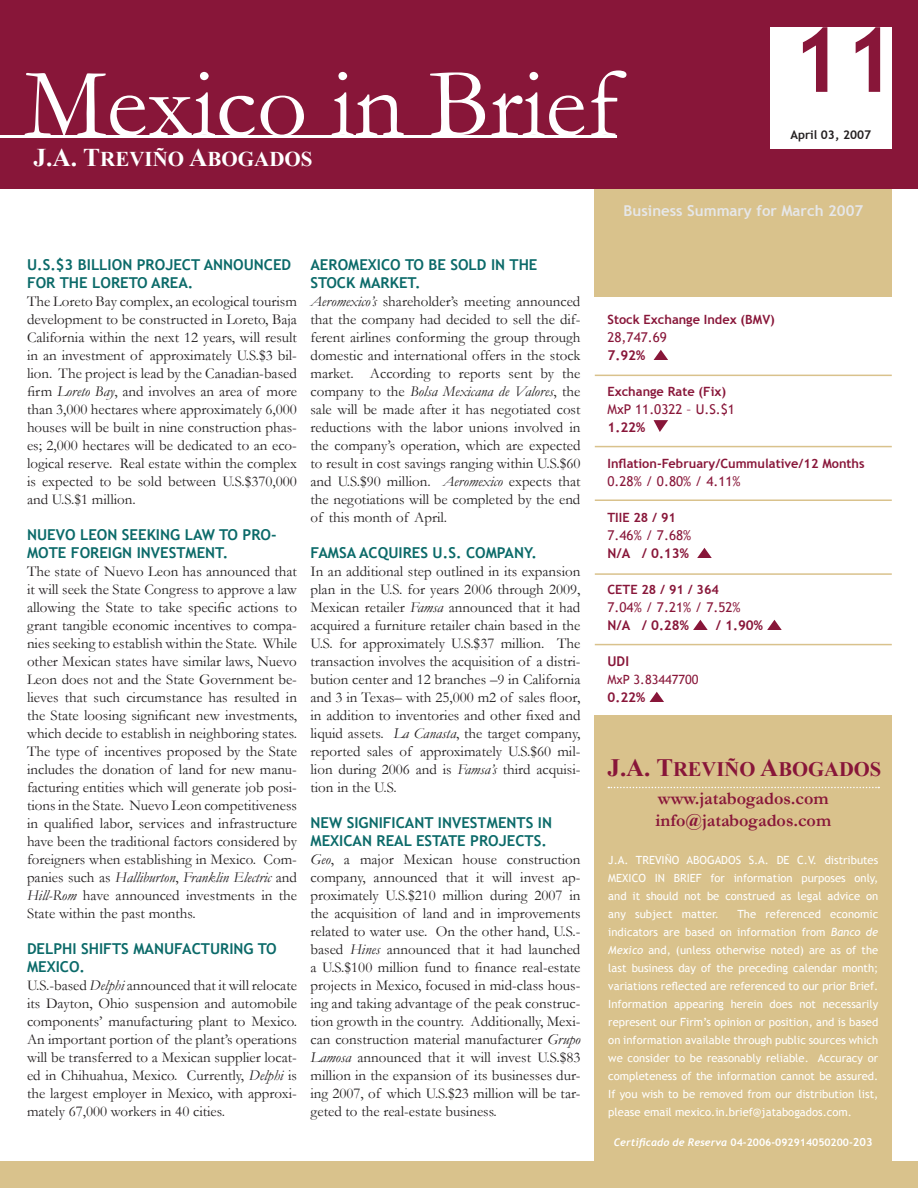
<style>
.page{position:relative;width:918px;height:1188px;background:#fff}
.page>*{position:absolute;margin:0;border:0;box-sizing:border-box;transform-origin:0 0}
.t1{font:99px "Garamond";color:#fff}
.Issue_Number{font:700 90px "Trebuchet MS";color:#881639}
.t2{font:700 21px "Times New Roman";color:#fff}
.t3{font:700 20.55px "Times New Roman";color:#881639}
.t4{font:700 18px "Garamond";color:#881639}
.t5{font:15px/18px "Garamond";color:#231f20;text-align:justify}
.Subtitles{font:700 15px/18px "Trebuchet MS";color:#0b6a69}
.Bodytext{font:700 15px "Trebuchet MS";color:#e6e7e9}
.Stock_Indexes{font:13.5px "Trebuchet MS";color:#881639}
.Stock_Indexes-2{font:700 13.5px "Trebuchet MS";color:#881639}
.Stock_Titles{font:700 12.75px "Trebuchet MS";color:#881639}
.Stock_Titles-2{font:12.75px "Trebuchet MS";color:#881639}
.t6{font:700 12px "Trebuchet MS";color:#231f20}
.t7{font:11.25px/18px "Trebuchet MS";color:#fff;text-align:justify}
.t8{font:700 10.5px "Trebuchet MS";color:#fff}
.s1{font-size:25.5px}
.s2{font-style:italic}
.s3{font-size:25.05px}
.s4{font-family:"Trebuchet";font-style:italic}
.s5{font-size:11.25px}
</style>
<div class="page">
<div style="left:595px;top:148px;width:297px;height:149px;background:#d9c28c"></div>
<div style="left:0;top:0;width:918px;height:189px;background:#881639"></div>
<div style="left:595px;top:716px;width:297px;height:472px;background:#d9c28c"></div>
<div style="left:0;top:1161px;width:918px;height:27px;background:#d9c28c"></div>
<hr style="left:595px;top:375px;width:297px;height:1px;background:#d9c28c">
<hr style="left:595px;top:446px;width:297px;height:1px;background:#d9c28c">
<hr style="left:595px;top:499px;width:297px;height:2px;background:#d9c28c">
<hr style="left:595px;top:573px;width:297px;height:2px;background:#d9c28c">
<hr style="left:595px;top:644px;width:297px;height:1px;background:#d9c28c">
<svg style="left:608px;top:787px;width:271px;height:1px"></svg>
<hr style="left:0;top:135px;width:617px;height:3px;background:#fff">
<div style="left:770px;top:27px;width:122px;height:121px;background:#fff"></div>
<svg style="left:654px;top:350px;width:14px;height:10px"></svg>
<svg style="left:654px;top:420px;width:14px;height:12px"></svg>
<svg style="left:697px;top:548px;width:15px;height:10px"></svg>
<svg style="left:693px;top:620px;width:15px;height:10px"></svg>
<svg style="left:767px;top:620px;width:15px;height:10px"></svg>
<svg style="left:649px;top:692px;width:15px;height:10px"></svg>
<p class="t1" style="left:24px;top:38px;width:596px">Mexico in Brief</p>
<p class="t2" style="left:33px;top:144px;width:281px"><span class="s1">J.A. T</span>REVIÑO <span class="s1">A</span>BOGADOS</p>
<p class="Issue_Number" style="left:791px;top:4px;width:107px">11</p>
<p class="t6" style="left:790px;top:128px;width:82px">April 03, 2007</p>
<p class="Subtitles" style="left:27px;top:256px;width:266px">U.S.$3 BILLION PROJECT ANNOUNCED fOR THE LORETO AREA.</p>
<p class="t5" style="left:27px;top:292px;width:272px">The Loreto Bay complex, an ecological tourism development to be constructed in Loreto, Baja California within the next 12 years, will result in an investment of approximately U.S.$3 bil&shy;lion. The project is lead by the Canadian-based firm <span class="s2">Loreto Bay</span>, and involves an area of more than 3,000 hectares where approximately 6,000 houses will be built in nine construction phas&shy;es; 2,000 hectares will be dedicated to an eco&shy;logical reserve. Real estate within the complex is expected to be sold between U.S.$370,000 and U.S.$1 million.</p>
<p class="Subtitles" style="left:27px;top:526px;width:251px">NUEVO LEON SEEKING LAW TO PRO-<br>MOTE FOREIGN INVESTMENT.</p>
<p class="t5" style="left:27px;top:562px;width:272px">The state of Nuevo Leon has announced that it will seek the State Congress to approve a law allowing the State to take specific actions to grant tangible economic incentives to compa&shy;nies seeking to establish within the State. While other Mexican states have similar laws, Nuevo Leon does not and the State Government be&shy;lieves that such circumstance has resulted in the State loosing significant new investments, which decide to establish in neighboring states.<br>The type of incentives proposed by the State includes the donation of land for new manu&shy;facturing entities which will generate job posi&shy;tions in the State. Nuevo Leon competitiveness in qualified labor, services and infrastructure have been the traditional factors considered by foreigners when establishing in Mexico. Com&shy;panies such as <span class="s2">Halliburton</span>, <span class="s2">Franklin Electric</span> and <span class="s2">Hill-Rom</span> have announced investments in the State within the past months.</p>
<p class="Subtitles" style="left:27px;top:940px;width:251px">DELPHI SHIFTS MANUFACTURING TO<br>MEXICO.</p>
<p class="t5" style="left:27px;top:976px;width:272px">U.S.-based <span class="s2">Delphi</span> announced that it will relocate its Dayton, Ohio suspension and automobile components’ manufacturing plant to Mexico.<br>An important portion of the plant’s operations will be transferred to a Mexican supplier locat&shy;ed in Chihuahua, Mexico. Currently, <span class="s2">Delphi</span> is the largest employer in Mexico, with approxi&shy;mately 67,000 workers in 40 cities.</p>
<p class="Subtitles" style="left:310px;top:256px;width:229px">AEROMEXICO TO BE SOLD IN THE<br>STOCK MARKET.</p>
<p class="t5" style="left:310px;top:292px;width:272px"><span class="s2">Aeromexico’s</span> shareholder’s meeting announced that the company had decided to sell the dif&shy;ferent airlines conforming the group through domestic and international offers in the stock market. According to reports sent by the company to the <span class="s2">Bolsa Mexicana de Valores</span>, the sale will be made after it has negotiated cost reductions with the labor unions involved in the company’s operation, which are expected to result in cost savings ranging within U.S.$60 and U.S.$90 million. <span class="s2">Aeromexico</span> expects that the negotiations will be completed by the end of this month of April.</p>
<p class="Subtitles" style="left:310px;top:544px;width:87px">FAMSA ac quires</p>
<p class="Subtitles" style="left:433px;top:544px;width:44px">u.s. compan</p>
<p class="Subtitles" style="left:524px;top:544px;width:14px">y.</p>
<p class="t5" style="left:310px;top:562px;width:272px">In an additional step outlined in its expansion plan in the U.S. for years 2006 through 2009, Mexican retailer <span class="s2">Famsa</span> announced that it had acquired a furniture retailer chain based in the U.S. for approximately U.S.$37 million. The transaction involves the acquisition of a distri&shy;bution center and 12 branches –9 in California and 3 in Texas– with 25,000 m2 of sales floor, in addition to inventories and other fixed and liquid assets. <span class="s2">La Canasta</span>, the target company, reported sales of approximately U.S.$60 mil&shy;lion during 2006 and is <span class="s2">Famsa’s</span> third acquisi&shy;tion in the U.S.</p>
<p class="Subtitles" style="left:310px;top:814px;width:137px">NEW SIGNIFICANT investments</p>
<p class="Subtitles" style="left:538px;top:814px;width:7px">in</p>
<p class="Subtitles" style="left:310px;top:832px;width:170px">MEXICAN REAL ESTATE projects</p>
<p class="Subtitles" style="left:541px;top:832px;width:7px">.</p>
<p class="t5" style="left:310px;top:850px;width:272px"><span class="s2">Geo</span>, a major Mexican house construction company, announced that it will invest ap&shy;proximately U.S.$210 million during 2007 in the acquisition of land and in improvements related to water use. On the other hand, U.S.- based <span class="s2">Hines</span> announced that it had launched a U.S.$100 million fund to finance real-estate projects in Mexico, focused in mid-class hous&shy;ing and taking advantage of the peak construc&shy;tion growth in the country. Additionally, Mexi&shy;can construction material manufacturer <span class="s2">Grupo Lamosa</span> announced that it will invest U.S.$83 million in the expansion of its businesses dur&shy;ing 2007, of which U.S.$23 million will be tar&shy;geted to the real-estate business.</p>
<p class="Bodytext" style="left:624px;top:201px;width:241px">Business Summary for March 2007</p>
<p class="Stock_Titles" style="left:608px;top:312px;width:169px">Stock Exchange Index (BMV)</p>
<p class="Stock_Indexes" style="left:608px;top:329px;width:61px">28,747.69</p>
<p class="Stock_Indexes-2" style="left:608px;top:347px;width:39px">7.92%</p>
<p class="Stock_Titles" style="left:608px;top:384px;width:120px">Exchange Rate (Fix)</p>
<p class="Stock_Indexes" style="left:608px;top:401px;width:129px">MxP 11.0322 – U.S.$1</p>
<p class="Stock_Indexes-2" style="left:608px;top:419px;width:39px">1.22%</p>
<p class="Stock_Titles" style="left:608px;top:456px;width:259px">Inflation-February/Cummulative/12 Months</p>
<p class="Stock_Indexes" style="left:608px;top:473px;width:135px">0.28% / 0.80% / 4.11%</p>
<p class="Stock_Titles" style="left:608px;top:510px;width:70px">TIIE 28 / 91</p>
<p class="Stock_Indexes" style="left:608px;top:527px;width:85px">7.46% / 7.68%</p>
<p class="Stock_Indexes-2" style="left:608px;top:545px;width:83px">N/A / 0.13%</p>
<p class="Stock_Titles" style="left:608px;top:582px;width:113px">CETE 28 / 91 / 364</p>
<p class="Stock_Indexes" style="left:608px;top:599px;width:135px">7.04% / 7.21% / 7.52%</p>
<p class="Stock_Indexes-2" style="left:608px;top:617px;width:83px">N/A / 0.28%</p>
<p class="Stock_Indexes-2" style="left:716px;top:617px;width:49px">/ 1.90%</p>
<p class="Stock_Indexes-2" style="left:608px;top:653px;width:23px">UDI</p>
<p class="Stock_Titles-2" style="left:608px;top:672px;width:92px">MxP 3.83447700</p>
<p class="Stock_Indexes-2" style="left:608px;top:689px;width:39px">0.22%</p>
<p class="t3" style="left:608px;top:755px;width:275px"><span class="s3">J.A. T</span>REVIÑO <span class="s3">A</span>BOGADOS</p>
<p class="t4" style="left:658px;top:786px;width:172px">www.jatabogados.com</p>
<p class="t4" style="left:655px;top:808px;width:177px">info@jatabogados.com</p>
<p class="t7" style="left:608px;top:851px;width:272px">J.A. TREVIÑO ABOGADOS S.A. DE C.V. distributes MEXICO IN BRIEF for information purposes only, and it should not be construed as legal advice on any subject matter.</p>
<p class="t7" style="left:608px;top:905px;width:272px;text-indent:129px">The referenced economic indicators are based on information from <span class="s2">Banco de Mexico</span> and, (unless otherwise noted) are as of the last business day of the preceding calendar month; variations reflected are referenced to our prior Brief.<br>Information appearing herein does not necessarily represent our Firm’s opinion or position, and is based on information available through public sources which we consider to be reasonably reliable. Accuracy or completeness of the information cannot be assured.<br>If you wish to be removed from our distribution list, please email mexico.in.brief@jatabogados.com.</p>
<p class="t8" style="left:614px;top:1135px;width:260px"><span class="s4">Certificado de Reserva</span> 04-2006-092914050200-<span class="s5">203</span></p>
</div>
